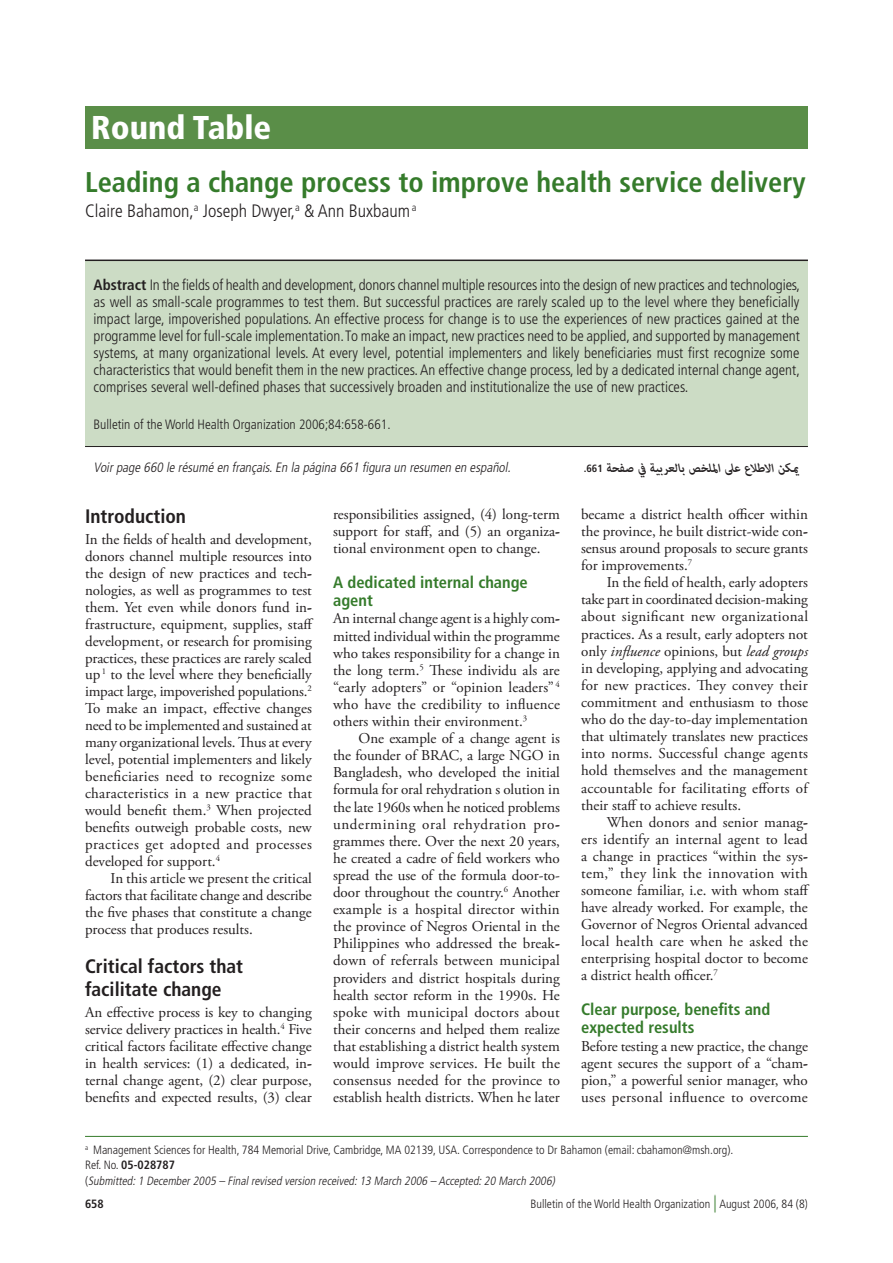
<style>
.page{position:relative;width:893px;height:1263px;background:#fff}
.page>*{position:absolute;margin:0;border:0;box-sizing:border-box;transform-origin:0 0}
.t1{font:900 condensed 33px "Frutiger LT Std";color:#fff}
.t2{font:700 condensed 28.5px "Frutiger LT Std";color:#357b2b}
.t3{font:700 condensed 19.5px/22.5px "Frutiger LT Std";color:#231f20}
.t4{font:300 condensed 18px "Frutiger LT Std";color:#231f20}
.t5{font:italic 700 17.25px "Adobe Arabic";color:#231f20}
.t6{font:700 condensed 16.5px/18px "Frutiger LT Std";color:#357b2b}
.t7{font:15px/17.1px "Adobe Garamond Pro";color:#231f20;text-align:justify}
.t8{font:300 condensed 15px/17.1px "Frutiger LT Std";color:#231f20;text-align:justify}
.t9{font:italic 300 condensed 13.5px "Frutiger LT Std";color:#231f20}
.t10{font:300 condensed 13.5px "Frutiger LT Std";color:#231f20}
.t11{font:300 condensed 12px/15.6px "Frutiger LT Std";color:#231f20}
.t12{font:700 condensed 12px "Frutiger LT Std";color:#231f20}
.t13{font:700 condensed 10.5px "Frutiger LT Std";color:#231f20}
.s1{font-weight:700}
.s2{font-style:italic}
.s3{font-size:18px;color:#357b2b}
</style>
<div class="page">
<div style="left:85px;top:260px;width:723px;height:186px;background:#ccdcc5"></div>
<hr style="left:85px;top:260px;width:723px;height:1px;background:#231f20">
<hr style="left:85px;top:446px;width:723px;height:1px;background:#231f20">
<div style="left:85px;top:106px;width:723px;height:43px;background:#5a8e48"></div>
<hr style="left:85px;top:1136px;width:723px;height:1px;background:#357b2b">
<h1 class="t1" style="left:91px;top:108px;width:182px">Round Table</h1>
<h2 class="t2" style="left:85px;top:165px;width:722px">Leading a change process to improve health service delivery</h2>
<p class="t4" style="left:85px;top:201px;width:333px">Claire Bahamon,<sup>a</sup> Joseph Dwyer,<sup>a</sup> &amp; Ann Buxbaum <sup>a</sup></p>
<p class="t8" style="left:94px;top:276px;width:708px"><span class="s1">Abstract</span> In the fields of health and development, donors channel multiple resources into the design of new practices and technologies, as well as small-scale programmes to test them. But successful practices are rarely scaled up to the level where they beneficially impact large, impoverished populations. An effective process for change is to use the experiences of new practices gained at the programme level for full-scale implementation. To make an impact, new practices need to be applied, and supported by management systems, at many organizational levels. At every level, potential implementers and likely beneficiaries must first recognize some characteristics that would benefit them in the new practices. An effective change process, led by a dedicated internal change agent, comprises several well-defined phases that successively broaden and institutionalize the use of new practices.</p>
<p class="t10" style="left:94px;top:417px;width:299px">Bulletin of the World Health Organization 2006;84:658-661.</p>
<p class="t9" style="left:94px;top:459px;width:422px">Voirpage 660 le résumé en français.En la página 661 figura un resumen en español.</p>
<p class="t5" style="left:606px;top:455px;width:195px">صب ا ل عر ب ي ةي فصفحة م يكنا ا لطا لععى لا م ل ل خ</p>
<p class="t13" style="left:584px;top:462px;width:21px">.661</p>
<h3 class="t3" style="left:85px;top:505px;width:102px">Introduction</h3>
<p class="t7" style="left:85px;top:531px;width:230px;text-align:left">In the fields of health and development, donors channel multiple resources into the design of new practices and techn nologies, as well as programmes to test them. Yet even while donors fund inf frastructure, equipment, supplies, staff development, or research for promising practices, these practices are rarely scaled up <sup>1</sup> to the level where they beneficially impact large, impoverished populations.<sup>2<br></sup>To make an impact, effective changes need to be implemented and sustained at many organizational levels. Thus at every level, potential implementers and likely beneficiaries need to recognize some characteristics in a new practice that would benefit them.<sup>3</sup> When projected benefits outweigh probable costs, new practices get adopted and processes developed for support.<sup>4</sup></p>
<p class="t7" style="left:85px;top:870px;width:228px;text-indent:26px">In this article we present the critical factors that facilitate change and describe the five phases that constitute a change process that produces results.</p>
<h3 class="t3" style="left:85px;top:955px;width:160px">Critical factors that facilitate change</h3>
<p class="t7" style="left:85px;top:1004px;width:228px">An effective process is key to changing service delivery practices in health.<sup>4</sup> Five critical factors facilitate effective change in health services: (1) a dedicated, int ternal change agent, (2) clear purpose, benefits and expected results, (3) clear</p>
<p class="t7" style="left:333px;top:506px;width:228px">responsibilities assigned, (4) long-term support for staff, and (5) an organizat tional environment open to change.</p>
<p class="t6" style="left:333px;top:574px;width:196px">A dedicated internal change agent</p>
<p class="t7" style="left:333px;top:611px;width:228px">An internal change agent is a highly comm mitted individual within the programme who takes responsibility for a change in the long term.<sup>5</sup> These individu als are “early adopters” or “opinion leaders” <sup>4 </sup>who have the credibility to influence others within their environment.<sup>3</sup></p>
<p class="t7" style="left:333px;top:730px;width:228px;text-indent:26px">One example of a change agent is the founder of BRAC, a large NGO in Bangladesh, who developed the initial formula for oral rehydration s olution in the late 1960s when he noticed problems undermining oral rehydration prog grammes there. Over the next 20 years, he created a cadre of field workers who spread the use of the formula door-to&shy;door throughout the country.<sup>6</sup> Another example is a hospital director within the province of Negros Oriental in the Philippines who addressed the breakd down of referrals between municipal providers and district hospitals during health sector reform in the 1990s. He spoke with municipal doctors about their concerns and helped them realize that establishing a district health system would improve services. He built the consensus needed for the province to establish health districts. When he later</p>
<p class="t7" style="left:581px;top:506px;width:228px">became a district health officer within the province, he built district-wide cons sensus around proposals to secure grants for improvements.<sup>7</sup></p>
<p class="t7" style="left:581px;top:574px;width:228px;text-indent:26px">In the field of health, early adopters take part in coordinated decision-making about significant new organizational practices. As a result, early adopters not only <span class="s2">influence</span> opinions, but <span class="s2">lead groups </span>in developing, applying and advocating for new practices. They convey their commitment and enthusiasm to those who do the day-to-day implementation that ultimately translates new practices into norms. Successful change agents hold themselves and the management accountable for facilitating efforts of their staff to achieve results.</p>
<p class="t7" style="left:581px;top:814px;width:230px;text-align:left;text-indent:26px">When donors and senior manage ers identify an internal agent to lead a change in practices “within the syst tem,” they link the innovation with someone familiar, i.e. with whom staff have already worked. For example, the Governor of Negros Oriental advanced local health care when he asked the enterprising hospital doctor to become a district health officer.<sup>7</sup></p>
<p class="t6" style="left:581px;top:1001px;width:191px">Clear purpose, benefits and expected results</p>
<p class="t7" style="left:581px;top:1038px;width:228px">Before testing a new practice, the change agent secures the support of a “champ pion,” a powerful senior manager, who uses personal influence to overcome</p>
<p class="t11" style="left:85px;top:1142px;width:650px"><sup>a</sup> Management Sciences for Health, 784 Memorial Drive, Cambridge, MA 02139, USA. Correspondence to Dr Bahamon (email: cbahamon@msh.org).<br>Ref. No. <span class="s1">05-028787<br></span>( <span class="s2">Submitted:1 December2005 – Finalrevised version received:13 March 2006 – Accepted:20 March 2006)</span></p>
<p class="t12" style="left:85px;top:1197px;width:20px">658</p>
<p class="t11" style="left:530px;top:1196px;width:279px">Bulletin of the World Health Organization <span class="s3">|</span> August 2006, 84 (8)</p>
</div>
